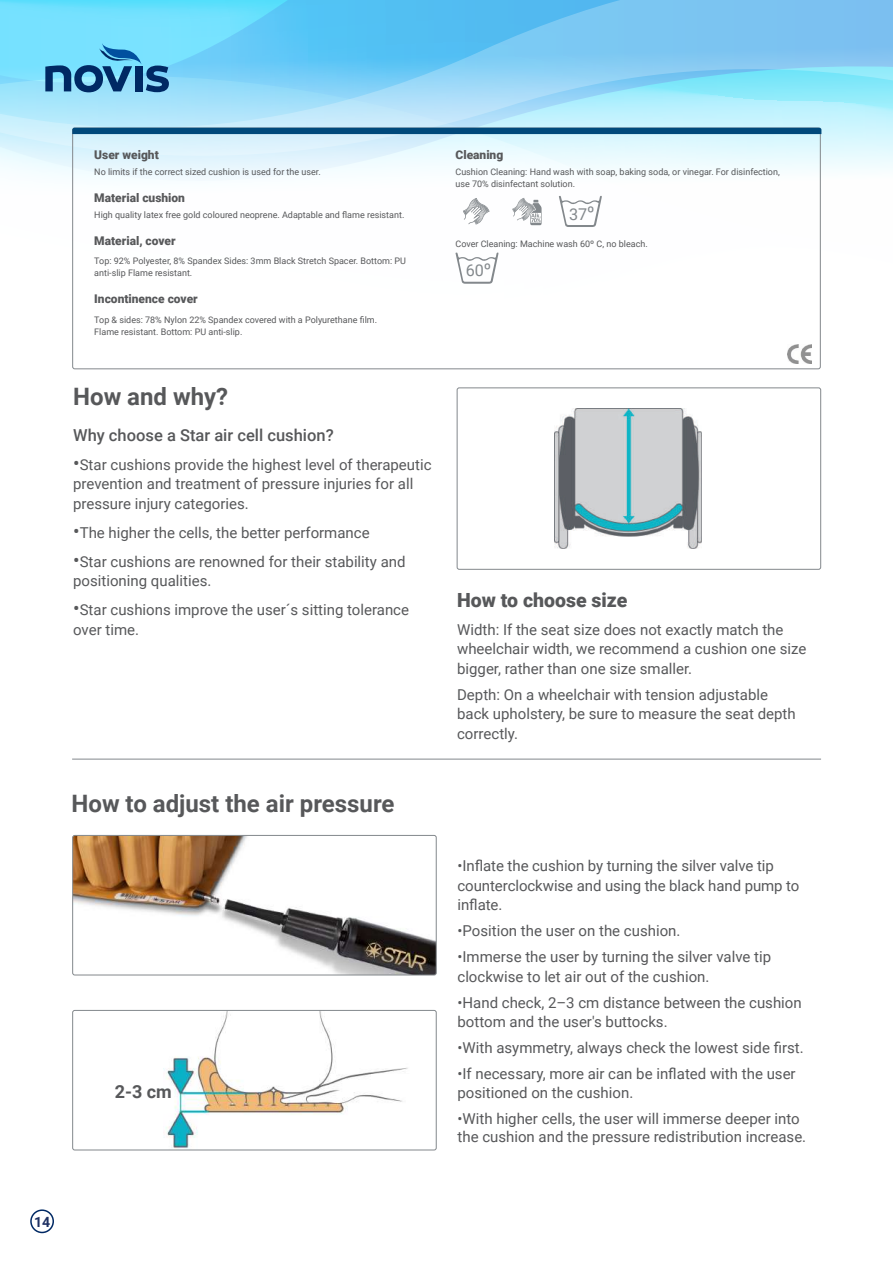
<style>
.page{position:relative;width:893px;height:1263px;background:#fff}
.page>*{position:absolute;margin:0;border:0;box-sizing:border-box;transform-origin:0 0}
.t1{font:700 24px "Roboto";color:#57585a}
.t2{font:900 19.5px "Roboto";color:#57585a}
.t3{font:700 18px "Roboto";color:#57585a}
.t4{font:500 16.5px "Roboto";color:#57585a}
.t5{font:16.2px "Roboto";color:#83888c}
.t6{font:15px/19.5px "Roboto";color:#57585a}
.t7{font:700 14.1px "Roboto";color:#1e3062}
.t8{font:900 12px "Roboto";color:#57585a}
.t9{font:9px/12px "Roboto";color:#57585a}
.s1{font-size:19.5px}
</style>
<div class="page">
<svg style="left:0;top:0;width:893px;height:255px"></svg>
<svg style="left:45px;top:43px;width:124px;height:49px;background:#52a1c9"></svg>
<div style="left:30px;top:1209px;width:24px;height:24px;border:2px solid #002964;border-radius:50%"></div>
<img style="left:554px;top:409px;width:148px;height:139px">
<div style="left:457px;top:387px;width:364px;height:183px;border:1px solid #83888c;border-radius:2px"></div>
<svg style="left:462px;top:197px;width:28px;height:28px"></svg>
<svg style="left:512px;top:197px;width:30px;height:28px"></svg>
<svg style="left:559px;top:196px;width:43px;height:31px"></svg>
<svg style="left:455px;top:252px;width:43px;height:32px"></svg>
<div style="left:72px;top:128px;width:749px;height:6px;background:#00497b"></div>
<img style="left:74px;top:837px;width:361px;height:136px">
<div style="left:72px;top:835px;width:365px;height:140px;border:1px solid #83888c;border-radius:2px"></div>
<img style="left:163px;top:1012px;width:245px;height:136px">
<div style="left:72px;top:1010px;width:365px;height:140px;border:1px solid #83888c;border-radius:2px"></div>
<hr style="left:72px;top:759px;width:749px;height:1px;background:#83888c">
<img style="left:788px;top:344px;width:23px;height:20px">
<p class="t8" style="left:94px;top:146px;width:66px">User weight</p>
<p class="t9" style="left:94px;top:165px;width:228px">No limits if the correct sized cushion is used for the user.</p>
<p class="t8" style="left:94px;top:189px;width:92px">Material cushion</p>
<p class="t9" style="left:94px;top:209px;width:312px">High quality latex free gold coloured neoprene. Adaptable and flame resistant.</p>
<p class="t8" style="left:94px;top:233px;width:83px">Material, cover</p>
<p class="t9" style="left:94px;top:255px;width:313px">Top: 92% Polyester, 8% Spandex Sides: 3mm Black Stretch Spacer. Bottom: PU anti-slip Flame resistant.</p>
<p class="t8" style="left:94px;top:291px;width:105px">Incontinence cover</p>
<p class="t9" style="left:94px;top:313px;width:284px">Top &amp; sides: 78% Nylon 22% Spandex covered with a Polyurethane film.<br>Flame resistant. Bottom: PU anti-slip.</p>
<h1 class="t1" style="left:73px;top:380px;width:157px">How and why?</h1>
<p class="t4" style="left:73px;top:424px;width:262px">Why choose a Star air cell cushion?</p>
<p class="t6" style="left:73px;top:454px;width:360px"><span class="s1">•</span>Star cushions provide the highest level of therapeutic prevention and treatment of pressure injuries for all pressure injury categories.</p>
<p class="t6" style="left:73px;top:522px;width:298px"><span class="s1">•</span>The higher the cells, the better performance</p>
<p class="t6" style="left:73px;top:551px;width:334px"><span class="s1">•</span>Star cushions are renowned for their stability and positioning qualities.</p>
<p class="t6" style="left:73px;top:599px;width:337px"><span class="s1">•</span>Star cushions improve the user´s sitting tolerance over time.</p>
<h1 class="t1" style="left:71px;top:786px;width:325px">How to adjust the air pressure</h1>
<p class="t3" style="left:115px;top:1079px;width:59px">2-3 cm</p>
<p class="t8" style="left:455px;top:146px;width:49px">Cleaning</p>
<p class="t9" style="left:455px;top:165px;width:326px">Cushion Cleaning: Hand wash with soap, baking soda, or vinegar. For disinfection, use 70% disinfectant solution.</p>
<p class="t5" style="left:569px;top:202px;width:27px">37º</p>
<p class="t9" style="left:455px;top:238px;width:194px">Cover Cleaning: Machine wash 60º C, no bleach.</p>
<p class="t5" style="left:466px;top:259px;width:27px">60º</p>
<h2 class="t2" style="left:457px;top:587px;width:172px">How to choose size</h2>
<p class="t6" style="left:457px;top:619px;width:351px">Width: If the seat size does not exactly match the wheelchair width, we recommend a cushion one size bigger, rather than one size smaller.</p>
<p class="t6" style="left:457px;top:684px;width:340px">Depth: On a wheelchair with tension adjustable back upholstery, be sure to measure the seat depth correctly.</p>
<p class="t6" style="left:457px;top:856px;width:343px">•Inflate the cushion by turning the silver valve tip counterclockwise and using the black hand pump to inflate.</p>
<p class="t6" style="left:457px;top:921px;width:224px">•Position the user on the cushion.</p>
<p class="t6" style="left:457px;top:946px;width:315px">•Immerse the user by turning the silver valve tip clockwise to let air out of the cushion.</p>
<p class="t6" style="left:457px;top:992px;width:346px">•Hand check, 2–3 cm distance between the cushion bottom and the user's buttocks.</p>
<p class="t6" style="left:457px;top:1037px;width:348px">•With asymmetry, always check the lowest side first.</p>
<p class="t6" style="left:457px;top:1063px;width:340px">•If necessary, more air can be inflated with the user positioned on the cushion.</p>
<p class="t6" style="left:457px;top:1109px;width:350px;line-height:18px">•With higher cells, the user will immerse deeper into the cushion and the pressure redistribution increase.</p>
<p class="t7" style="left:34px;top:1212px;width:18px">14</p>
</div>
